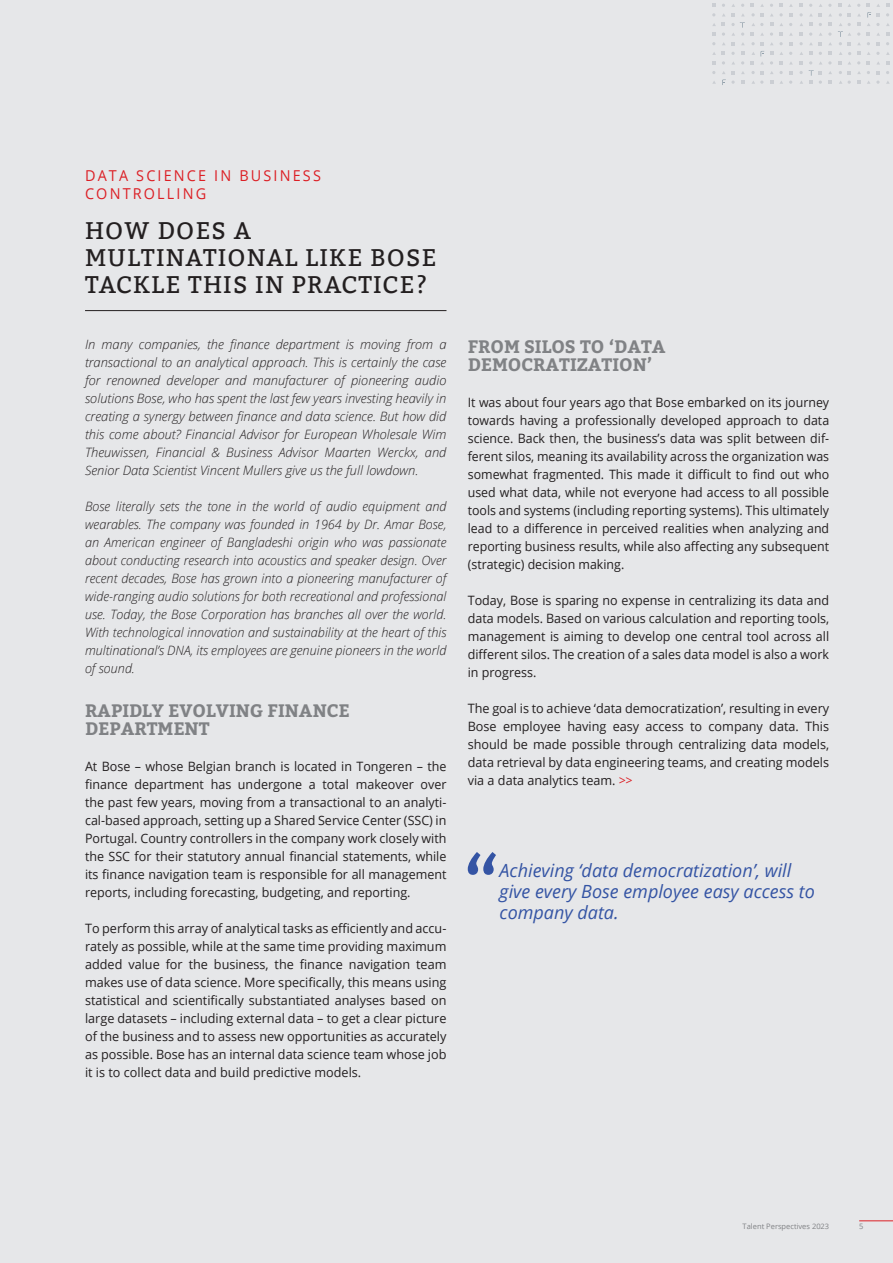
<style>
.page{position:relative;width:893px;height:1263px;background:#e6e7e9}
.page>*{position:absolute;margin:0;border:0;box-sizing:border-box;transform-origin:0 0}
.t1{font:24px/27px "Bitter";letter-spacing:.05em;color:#231f20}
.t2{font:italic 18.15px/21px "Open Sans";color:#3454a4}
.t3{font:700 18px/18px "Bitter";color:#808285}
.t4{font:15px/18px "Open Sans";letter-spacing:.15em;color:#dc1f25;scale:.96 1}
.t5{font:12.9px/18px "Open Sans";color:#231f20;text-align:justify}
.t6{font:italic 300 12.9px/18px "Open Sans";color:#231f20;text-align:justify}
.t7{font:12.9px/18px "Open Sans";color:#231f20;text-align:justify;scale:.96 1}
.t8{font:7.5px "Open Sans";color:#808285}
.s1{font-style:italic;color:#dc1f25}
</style>
<div class="page">
<hr style="left:85px;top:310px;width:361px;height:1px;background:#231f20">
<hr style="left:859px;top:1220px;width:34px;height:1px;background:#dc1f25">
<svg style="left:468px;top:852px;width:28px;height:23px"></svg>
<svg style="left:779px;top:4px;width:4px;height:3px"></svg>
<svg style="left:751px;top:13px;width:12px;height:3px"></svg>
<svg style="left:722px;top:13px;width:13px;height:3px"></svg>
<svg style="left:770px;top:13px;width:13px;height:3px"></svg>
<svg style="left:752px;top:23px;width:11px;height:3px"></svg>
<svg style="left:712px;top:32px;width:3px;height:4px"></svg>
<svg style="left:751px;top:32px;width:3px;height:4px"></svg>
<svg style="left:779px;top:32px;width:4px;height:4px"></svg>
<svg style="left:731px;top:22px;width:14px;height:14px"></svg>
<svg style="left:751px;top:42px;width:12px;height:3px"></svg>
<svg style="left:722px;top:42px;width:13px;height:3px"></svg>
<svg style="left:770px;top:42px;width:13px;height:3px"></svg>
<svg style="left:712px;top:61px;width:3px;height:4px"></svg>
<svg style="left:779px;top:61px;width:4px;height:4px"></svg>
<svg style="left:751px;top:51px;width:13px;height:14px"></svg>
<svg style="left:751px;top:71px;width:12px;height:3px"></svg>
<svg style="left:770px;top:71px;width:13px;height:3px"></svg>
<svg style="left:722px;top:71px;width:13px;height:14px"></svg>
<svg style="left:752px;top:81px;width:11px;height:3px"></svg>
<svg style="left:799px;top:4px;width:4px;height:3px"></svg>
<svg style="left:867px;top:4px;width:13px;height:22px"></svg>
<svg style="left:799px;top:32px;width:4px;height:4px"></svg>
<svg style="left:867px;top:32px;width:3px;height:4px"></svg>
<svg style="left:838px;top:23px;width:13px;height:22px"></svg>
<svg style="left:876px;top:42px;width:4px;height:3px"></svg>
<svg style="left:828px;top:52px;width:4px;height:3px"></svg>
<svg style="left:828px;top:61px;width:4px;height:4px"></svg>
<svg style="left:799px;top:61px;width:4px;height:4px"></svg>
<svg style="left:838px;top:61px;width:3px;height:4px"></svg>
<svg style="left:867px;top:61px;width:3px;height:4px"></svg>
<svg style="left:876px;top:71px;width:4px;height:3px"></svg>
<svg style="left:809px;top:61px;width:13px;height:23px"></svg>
<svg style="left:828px;top:81px;width:4px;height:3px"></svg>
<svg style="left:886px;top:32px;width:3px;height:4px"></svg>
<svg style="left:886px;top:61px;width:3px;height:4px"></svg>
<p class="t4" style="left:85px;top:166px;width:247px">DATA SCIENCE IN BUSINESS<br>CONTROLLING</p>
<h1 class="t1" style="left:85px;top:218px;width:353px">HOW DOES A<br>MULTINATIONAL LIKE BOSE<br>TACKLE THIS IN PRACTICE?</h1>
<p class="t6" style="left:85px;top:335px;width:363px">In many companies, the finance department is moving from a transactional to an analytical approach. This is certainly the case for renowned developer and manufacturer of pioneering audio solutions Bose, who has spent the last few years investing heavily in creating a synergy between finance and data science. But how did this come about? Financial Advisor for European Wholesale Wim Theuwissen, Financial &amp; Business Advisor Maarten Werckx, and Senior Data Scientist Vincent Mullers give us the full lowdown.</p>
<p class="t6" style="left:85px;top:497px;width:363px">Bose literally sets the tone in the world of audio equipment and wearables. The company was founded in 1964 by Dr. Amar Bose, an American engineer of Bangladeshi origin who was passionate about conducting research into acoustics and speaker design. Over recent decades, Bose has grown into a pioneering manufacturer of wide-ranging audio solutions for both recreational and professional use. Today, the Bose Corporation has branches all over the world.<br>With technological innovation and sustainability at the heart of this multinational’s DNA, its employees are genuine pioneers in the world of sound.</p>
<h3 class="t3" style="left:85px;top:702px;width:266px">RAPIDLY EVOLVING FINANCE<br>DEPARTMENT</h3>
<p class="t5" style="left:85px;top:757px;width:363px">At Bose – whose Belgian branch is located in Tongeren – the finance department has undergone a total makeover over the past few years, moving from a transactional to an analyti&shy;cal-based approach, setting up a Shared Service Center (SSC) in Portugal. Country controllers in the company work closely with the SSC for their statutory annual financial statements, while its finance navigation team is responsible for all management reports, including forecasting, budgeting, and reporting.</p>
<p class="t5" style="left:85px;top:919px;width:363px">To perform this array of analytical tasks as efficiently and accu&shy;rately as possible, while at the same time providing maximum added value for the business, the finance navigation team makes use of data science. More specifically, this means using statistical and scientifically substantiated analyses based on large datasets – including external data – to get a clear picture of the business and to assess new opportunities as accurately as possible. Bose has an internal data science team whose job it is to collect data and build predictive models.</p>
<h3 class="t3" style="left:468px;top:338px;width:199px">FROM SILOS TO ‘DATA<br>DEMOCRATIZATION’</h3>
<p class="t7" style="left:468px;top:393px;width:378px">It was about four years ago that Bose embarked on its journey towards having a professionally developed approach to data science. Back then, the business’s data was split between dif&shy;ferent silos, meaning its availability across the organization was somewhat fragmented. This made it difficult to find out who used what data, while not everyone had access to all possible tools and systems (including reporting systems). This ultimately lead to a difference in perceived realities when analyzing and reporting business results, while also affecting any subsequent (strategic) decision making.</p>
<p class="t5" style="left:468px;top:591px;width:363px">Today, Bose is sparing no expense in centralizing its data and data models. Based on various calculation and reporting tools, management is aiming to develop one central tool across all different silos. The creation of a sales data model is also a work in progress.</p>
<p class="t5" style="left:468px;top:699px;width:363px">The goal is to achieve ‘data democratization’, resulting in every Bose employee having easy access to company data. This should be made possible through centralizing data models, data retrieval by data engineering teams, and creating models via a data analytics team. <span class="s1">&gt;&gt;</span></p>
<h2 class="t2" style="left:500px;top:859px;width:317px">Achieving ‘data democratization’, will give every Bose employee easy access to company data.</h2>
<p class="t8" style="left:743px;top:1221px;width:88px">Talent Perspectives 2023</p>
<p class="t8" style="left:859px;top:1221px;width:6px">5</p>
</div>
